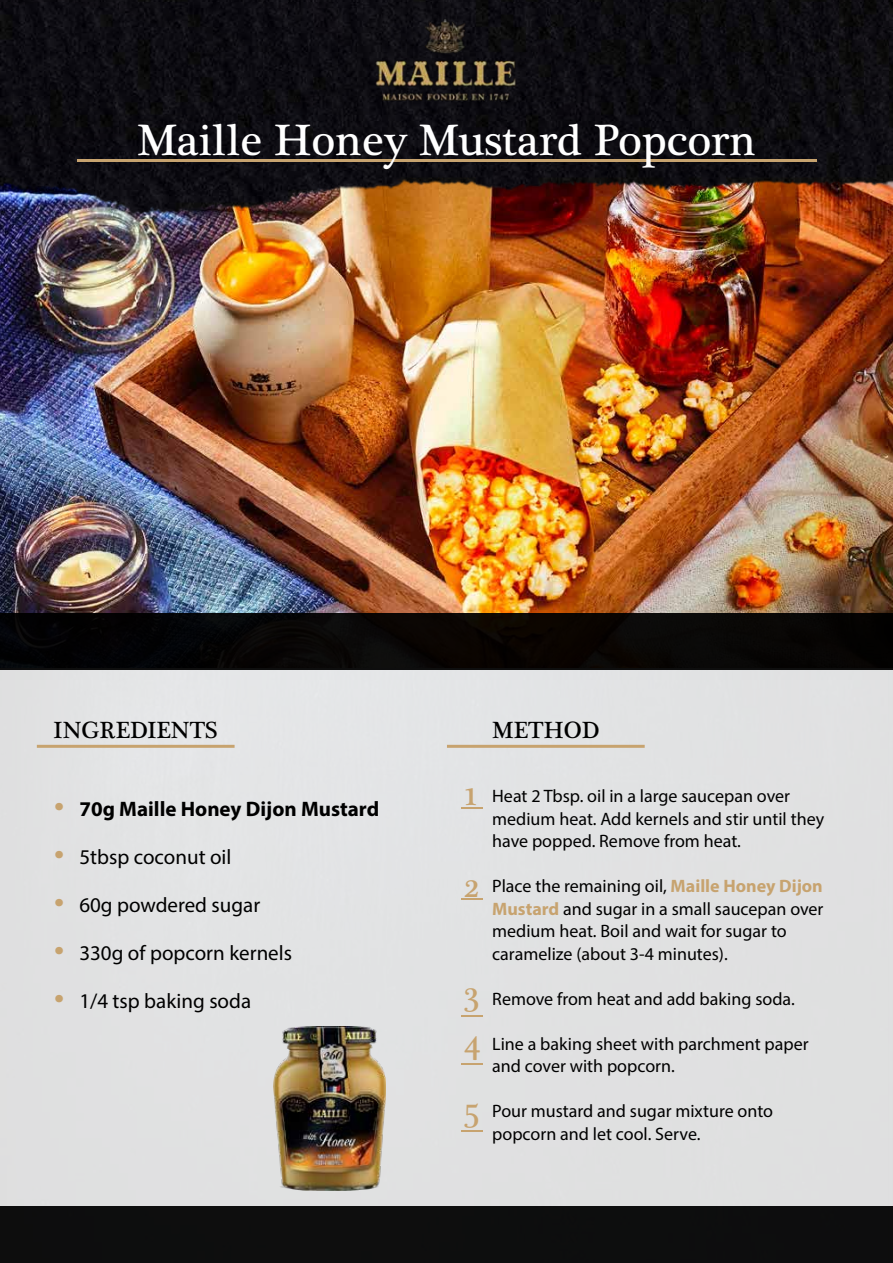
<style>
.page{position:relative;width:893px;height:1263px;background:#fff}
.page>*{position:absolute;margin:0;border:0;box-sizing:border-box;transform-origin:0 0}
.t1{font:45px "Plantagenet Cherokee";color:#fff}
.t2{font:36px/47.4px "Plantagenet Cherokee";color:#c7a36f}
.t3{font:24px "Plantagenet Cherokee";color:#000}
.t4{font:21px "Myriad Pro";color:#000}
.t5{font:700 21px "Myriad Pro";color:#000}
.t6{font:18px/22.5px "Myriad Pro";color:#000}
.s1{font-weight:400;font-size:36px;color:#c7a36f}
.s2{font-size:36px;color:#c7a36f}
.s3{font-weight:700;color:#c7a36f}
</style>
<div class="page">
<div style="left:0;top:670px;width:893px;height:536px;background:#e1e1e2"></div>
<img style="left:0;top:0;width:893px;height:613px">
<div style="left:0;top:613px;width:893px;height:57px;background:#090504"></div>
<div style="left:0;top:1206px;width:893px;height:57px;background:#0d0e0e"></div>
<img style="left:1px;top:0;width:892px;height:215px">
<hr style="left:77px;top:159px;width:739px;height:3px;background:#c7a36f">
<img style="left:374px;top:6px;width:145px;height:96px">
<hr style="left:37px;top:745px;width:198px;height:3px;background:#c7a36f">
<hr style="left:447px;top:745px;width:198px;height:3px;background:#c7a36f">
<img style="left:273px;top:1026px;width:112px;height:164px">
<hr style="left:461px;top:807px;width:22px;height:2px;background:#c7a36f">
<hr style="left:461px;top:898px;width:22px;height:2px;background:#c7a36f">
<svg style="left:461px;top:1016px;width:22px;height:1px"></svg>
<svg style="left:461px;top:1063px;width:22px;height:1px"></svg>
<hr style="left:461px;top:1130px;width:22px;height:2px;background:#c7a36f">
<h1 class="t1" style="left:137px;top:114px;width:620px">Maille Honey Mustard Popcorn</h1>
<h3 class="t3" style="left:54px;top:715px;width:166px">INGREDIENTS</h3>
<h3 class="t3" style="left:492px;top:715px;width:109px">METHOD</h3>
<p class="t5" style="left:54px;top:795px;width:327px"><span class="s1">•</span> 70g Maille Honey Dijon Mustard</p>
<p class="t4" style="left:54px;top:843px;width:179px"><span class="s2">•</span> 5tbsp coconut oil</p>
<p class="t4" style="left:54px;top:891px;width:208px"><span class="s2">•</span> 60g powdered sugar</p>
<p class="t4" style="left:54px;top:939px;width:240px"><span class="s2">•</span> 330g of popcorn kernels</p>
<p class="t4" style="left:54px;top:987px;width:199px"><span class="s2">•</span> 1/4 tsp baking soda</p>
<h2 class="t2" style="left:464px;top:771px;width:15px">1</h2>
<h2 class="t2" style="left:464px;top:862px;width:17px">2</h2>
<h2 class="t2" style="left:464px;top:971px;width:18px">3<br>4</h2>
<h2 class="t2" style="left:464px;top:1086px;width:17px">5</h2>
<p class="t6" style="left:492px;top:784px;width:333px">Heat 2 Tbsp. oil in a large saucepan over medium heat. Add kernels and stir until they have popped. Remove from heat.</p>
<p class="t6" style="left:492px;top:874px;width:333px">Place the remaining oil, <span class="s3">Maille Honey Dijon Mustard</span> and sugar in a small saucepan over medium heat. Boil and wait for sugar to caramelize (about 3-4 minutes).</p>
<p class="t6" style="left:492px;top:987px;width:304px">Remove from heat and add baking soda.</p>
<p class="t6" style="left:492px;top:1032px;width:318px">Line a baking sheet with parchment paper and cover with popcorn.</p>
<p class="t6" style="left:492px;top:1099px;width:282px">Pour mustard and sugar mixture onto popcorn and let cool. Serve.</p>
</div>
